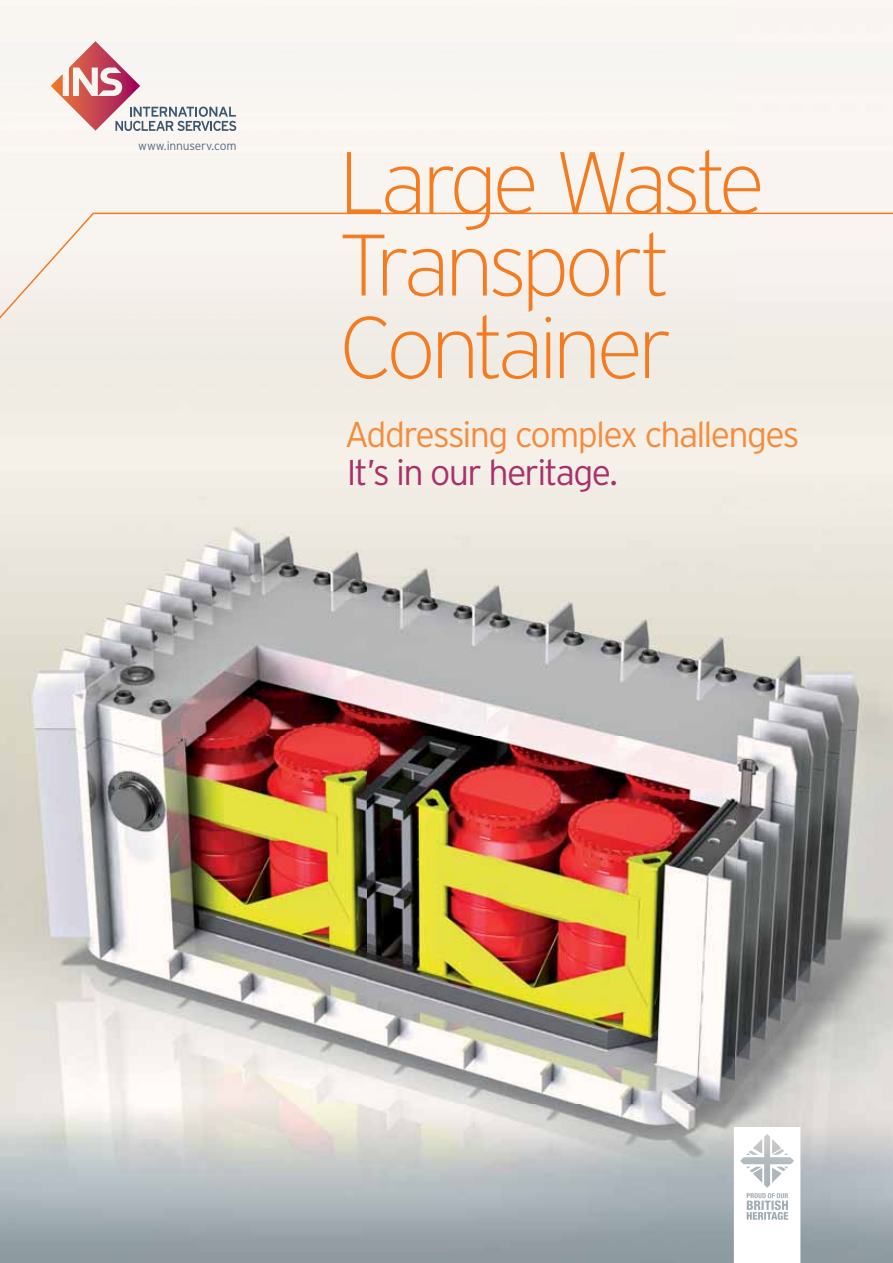
<style>
.page{position:relative;width:893px;height:1263px;background:#fff}
.page>*{position:absolute;margin:0;border:0;box-sizing:border-box;transform-origin:0 0}
.t1{font:200 87px/82.5px "Interstate";letter-spacing:-.065em;color:#f47b20}
.t2{font:300 35.85px "Interstate";letter-spacing:-.05em;color:#f68c3d}
.t3{font:300 35.85px "Interstate";letter-spacing:-.05em;color:#a9316b}
.t4{font:300 12px "Interstate";letter-spacing:-.015em;color:#526b82}
</style>
<div class="page">
<img style="left:0;top:0;width:893px;height:1263px">
<div style="left:0;top:212px;width:893px;height:122px;background:#f6f1ed"></div>
<svg style="left:51px;top:41px;width:185px;height:90px"></svg>
<svg style="left:734px;top:1127px;width:66px;height:136px"></svg>
<p class="t4" style="left:138px;top:141px;width:100px">www.innuserv.com</p>
<p class="t1" style="left:339px;top:149px;width:428px">Large Waste<br>Transport<br>Container</p>
<p class="t2" style="left:345px;top:421px;width:456px">Addressing complex challenges</p>
<p class="t3" style="left:347px;top:459px;width:273px">It’s in our heritage.</p>
</div>
